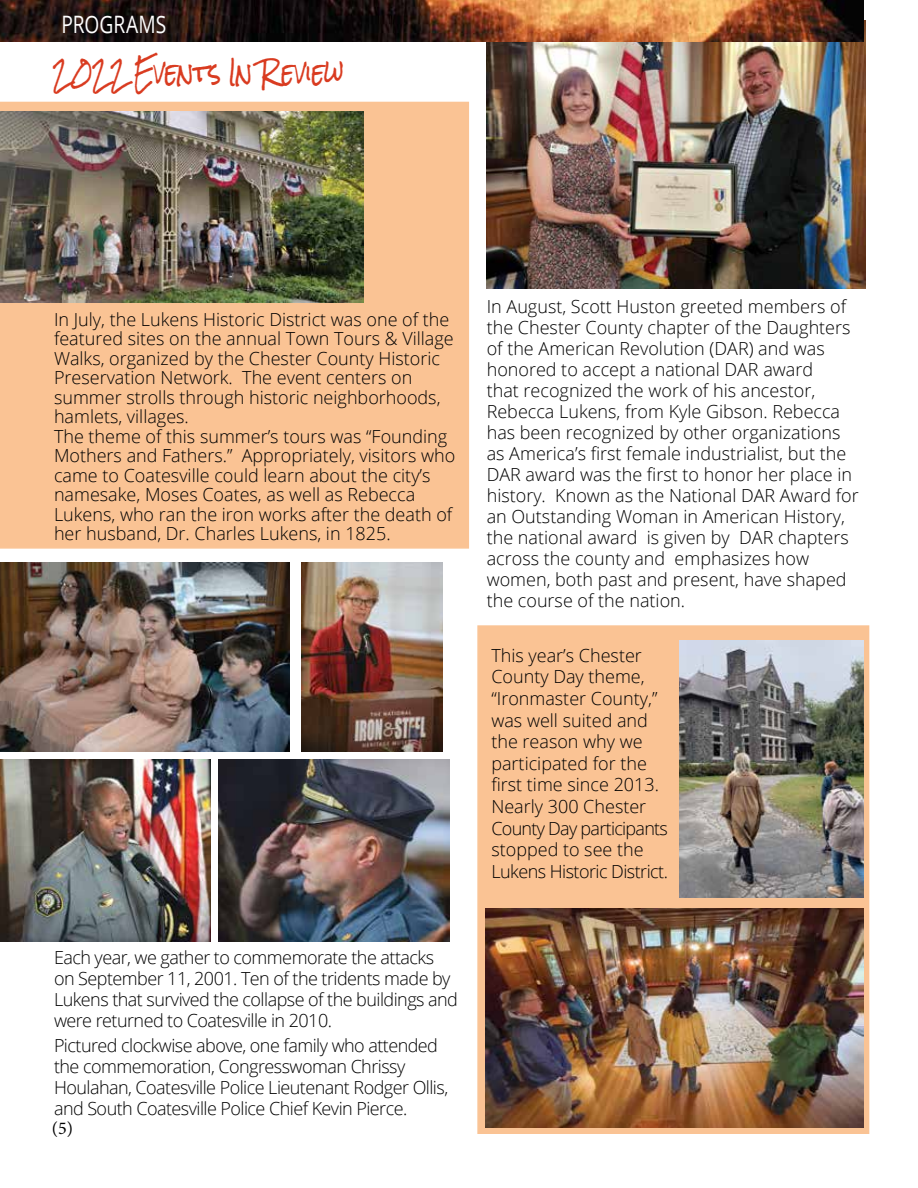
<style>
.page{position:relative;width:918px;height:1188px;background:#fff}
.page>*{position:absolute;margin:0;border:0;box-sizing:border-box;transform-origin:0 0}
.t1{font:27px "Rock Salt";letter-spacing:-.015em;color:#d93b20;scale:.82 1}
.t2{font:24px "Open Sans";color:#fff;scale:.8 1}
.t3{font:300 18px/21px "Open Sans";color:#000}
.t4{font:300 18px/21px "Open Sans";letter-spacing:-.03em;color:#000}
.t5{font:18px "Minion Pro";color:#000}
</style>
<div class="page">
<img style="left:487px;top:21px;width:378px;height:268px">
<img style="left:0;top:0;width:864px;height:42px">
<div style="left:477px;top:625px;width:392px;height:509px;background:#fac394"></div>
<div style="left:0;top:102px;width:469px;height:447px;background:#fac394"></div>
<img style="left:0;top:112px;width:363px;height:191px">
<img style="left:680px;top:640px;width:184px;height:257px">
<img style="left:485px;top:909px;width:378px;height:219px">
<img style="left:0;top:562px;width:289px;height:190px">
<img style="left:302px;top:562px;width:141px;height:189px">
<img style="left:0;top:760px;width:211px;height:181px">
<img style="left:218px;top:760px;width:231px;height:181px">
<h2 class="t2" style="left:62px;top:8px;width:133px">PROGRAMS</h2>
<h1 class="t1" style="left:52px;top:58px;width:358px">2 022 Events In Review</h1>
<p class="t3" style="left:54px;top:309px;width:403px;line-height:19.5px">In July, the Lukens Historic District was one of the featured sites on the annual Town Tours &amp; Village Walks, organized by the Chester County Historic Preservation Network. The event centers on summer strolls through historic neighborhoods, hamlets, villages.<br>The theme of this summer’s tours was “Founding Mothers and Fathers.” Appropriately, visitors who came to Coatesville could learn about the city’s namesake, Moses Coates, as well as Rebecca Lukens, who ran the iron works after the death of her husband, Dr. Charles Lukens, in 1825.</p>
<p class="t4" style="left:54px;top:946px;width:405px">Each year, we gather to commemorate the attacks on September 11, 2001. Ten of the tridents made by Lukens that survived the collapse of the buildings and were returned to Coatesville in 2010.</p>
<p class="t4" style="left:54px;top:1035px;width:396px">Pictured clockwise above, one family who attended the commemoration, Congresswoman Chrissy Houlahan, Coatesville Police Lieutenant Rodger Ollis, and South Coatesville Police Chief Kevin Pierce.</p>
<p class="t5" style="left:52px;top:1116px;width:23px">(5)</p>
<p class="t3" style="left:487px;top:295px;width:373px">In August, Scott Huston greeted members of the Chester County chapter of the Daughters of the American Revolution (DAR) and was honored to accept a national DAR award<br>that recognized the work of his ancestor, Rebecca Lukens, from Kyle Gibson. Rebecca has been recognized by other organizations as America’s first female industrialist, but the DAR award was the first to honor her place in history. Known as the National DAR Award for an Outstanding Woman in American History, the national award is given by DAR chapters across the county and emphasizes how women, both past and present, have shaped the course of the nation.</p>
<p class="t3" style="left:491px;top:644px;width:178px;line-height:21.6px">This year’s Chester<br>County Day theme, “Ironmaster County,” was well suited and the reason why we participated for the first time since 2013.<br>Nearly 300 Chester<br>County Day participants stopped to see the<br>Lukens Historic District.</p>
</div>
